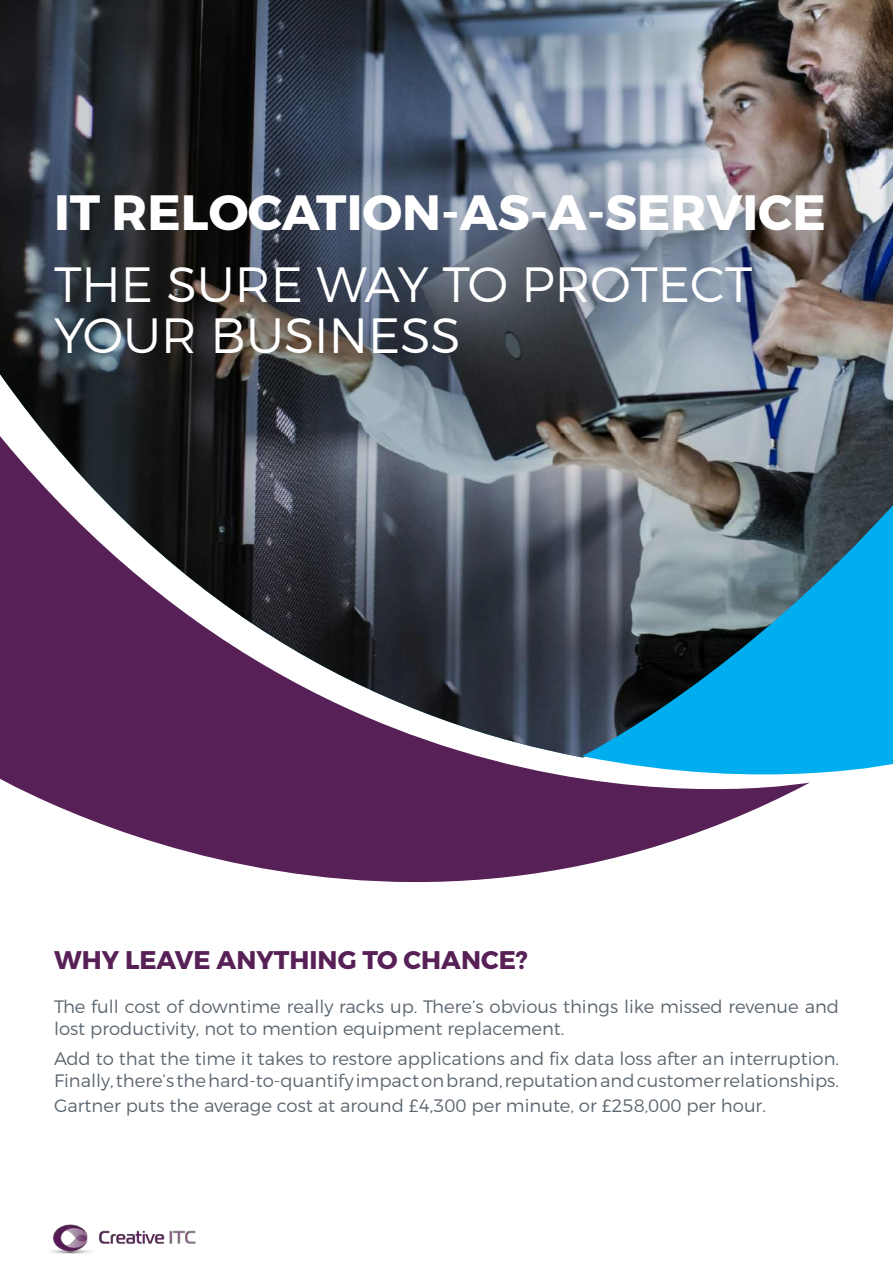
<style>
.page{position:relative;width:893px;height:1263px;background:#fff}
.page>*{position:absolute;margin:0;border:0;box-sizing:border-box;transform-origin:0 0}
.t1{font:300 49.5px/51px "Montserrat";color:#fff}
.t2{font:700 49.5px "Montserrat";color:#fff}
.t3{font:700 25.5px "Montserrat";color:#572057}
.t4{font:300 18px/21.6px "Montserrat";color:#5c6670}
</style>
<div class="page">
<img style="left:0;top:0;width:893px;height:493px">
<svg style="left:810px;top:493px;width:83px;height:281px;background:#0f9ace"></svg>
<img style="left:50px;top:1224px;width:146px;height:30px">
<svg style="left:0;top:395px;width:810px;height:488px;background:#615b73"></svg>
<h1 class="t2" style="left:54px;top:181px;width:773px">IT RELOCATION-AS-A-SERVICE</h1>
<h1 class="t1" style="left:54px;top:258px;width:700px">THE SURE WAY TO PROTECT<br>YOUR BUSINESS</h1>
<h2 class="t3" style="left:54px;top:944px;width:475px">WHY LEAVE ANYTHING TO CHANCE?</h2>
<p class="t4" style="left:54px;top:996px;width:787px">The full cost of downtime really racks up. There’s obvious things like missed revenue and lost productivity, not to mention equipment replacement.</p>
<p class="t4" style="left:54px;top:1047px;width:787px">Add to that the time it takes to restore applications and fix data loss after an interruption.<br>Finally, there’s the hard-to-quantify impact on brand, reputation and customer relationships.</p>
<p class="t4" style="left:54px;top:1094px;width:713px">Gartner puts the average cost at around £4,300 per minute, or £258,000 per hour.</p>
</div>
